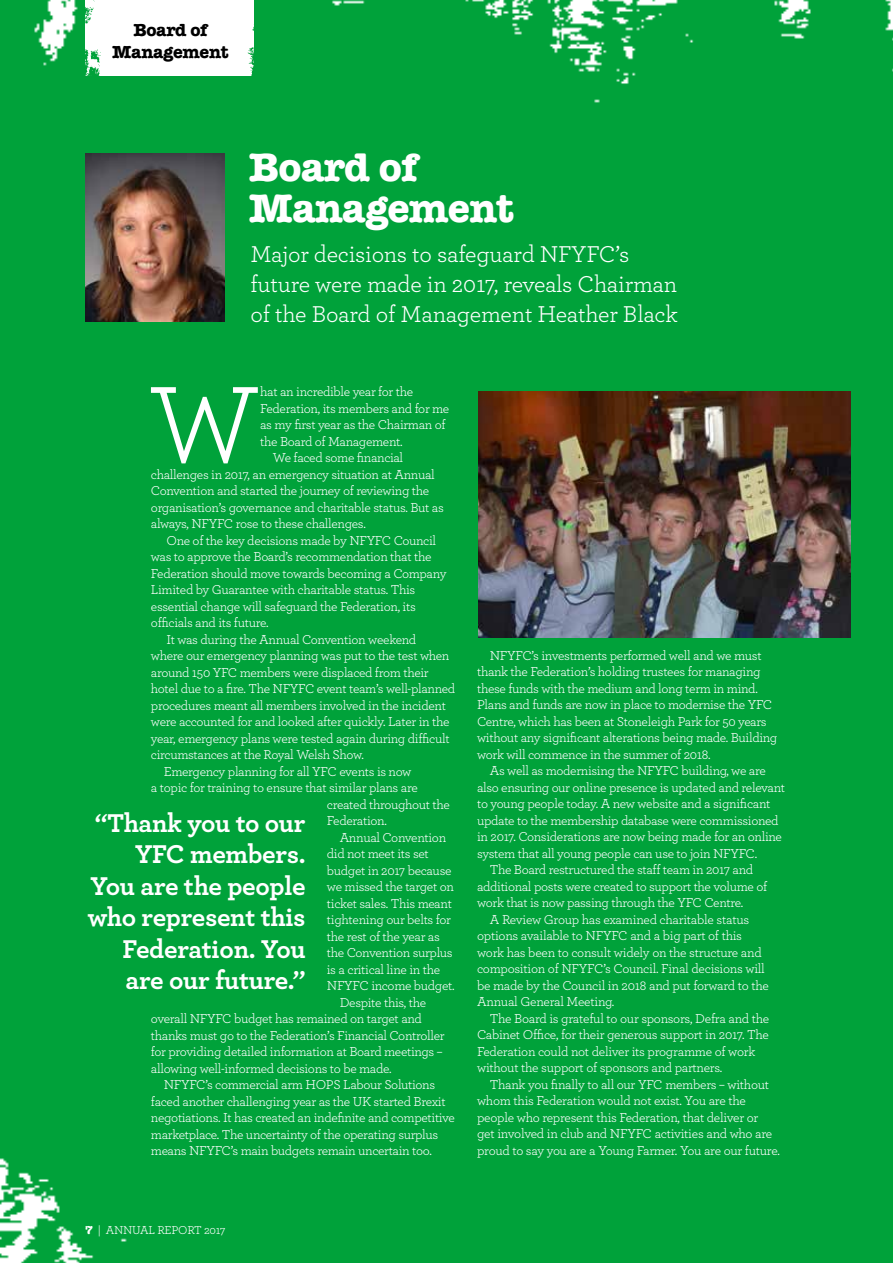
<style>
.page{position:relative;width:893px;height:1263px;background:#00a23a}
.page>*{position:absolute;margin:0;border:0;box-sizing:border-box;transform-origin:0 0}
.t1{font:113.85px "Archer";color:#fff}
.t2{font:700 41.1px/41.1px "American Typewriter";letter-spacing:-.02em;color:#fff}
.t3{font:700 27px/31.5px "Archer";letter-spacing:-.01em;color:#fff;text-align:right}
.t4{font:24px/30px "Archer";letter-spacing:-.01em;color:#fff}
.t5{font:700 18px/22.5px "American Typewriter";letter-spacing:-.02em;color:#000;text-align:center}
.t6{font:13.5px/16.5px "Archer";letter-spacing:-.025em;color:#fff}
.t7{font:12px "Archer";letter-spacing:-.02em;color:#fff}
.s1{font-family:"American Typewriter";font-weight:700}
</style>
<div class="page">
<img style="left:85px;top:154px;width:140px;height:167px">
<img style="left:85px;top:0;width:168px;height:75px">
<img style="left:478px;top:391px;width:372px;height:247px">
<h3 class="t5" style="left:112px;top:18px;width:118px">Board of<br>Management</h3>
<h2 class="t2" style="left:249px;top:145px;width:267px">Board of<br>Management</h2>
<h3 class="t4" style="left:250px;top:238px;width:429px">Major decisions to safeguard NFYFC’s future were made in 2017, reveals Chairman of the Board of Management Heather Black</h3>
<h1 class="t1" style="left:149px;top:353px;width:112px">W</h1>
<p class="t6" style="left:260px;top:383px;width:154px">hat an incredible year for the</p>
<p class="t6" style="left:260px;top:399px;width:191px">Federation, its members and for me</p>
<p class="t6" style="left:260px;top:416px;width:187px">as my first year as the Chairman of</p>
<p class="t6" style="left:260px;top:432px;width:144px">the Board of Management.</p>
<p class="t6" style="left:273px;top:449px;width:132px">We faced some financial</p>
<p class="t6" style="left:151px;top:465px;width:285px">challenges in 2017, an emergency situation at Annual</p>
<p class="t6" style="left:151px;top:482px;width:280px">Convention and started the journey of reviewing the</p>
<p class="t6" style="left:151px;top:498px;width:294px">organisation’s governance and charitable status. But as</p>
<p class="t6" style="left:151px;top:515px;width:216px">always, NFYFC rose to these challenges.</p>
<p class="t6" style="left:166px;top:531px;width:271px">One of the key decisions made by NFYFC Council</p>
<p class="t6" style="left:151px;top:548px;width:282px">was to approve the Board’s recommendation that the</p>
<p class="t6" style="left:151px;top:564px;width:297px">Federation should move towards becoming a Company</p>
<p class="t6" style="left:151px;top:581px;width:266px">Limited by Guarantee with charitable status. This</p>
<p class="t6" style="left:151px;top:597px;width:266px">essential change will safeguard the Federation, its</p>
<p class="t6" style="left:151px;top:614px;width:119px">officials and its future.</p>
<p class="t6" style="left:166px;top:630px;width:251px">It was during the Annual Convention weekend</p>
<p class="t6" style="left:151px;top:647px;width:300px">where our emergency planning was put to the test when</p>
<p class="t6" style="left:151px;top:663px;width:279px">around 150 YFC members were displaced from their</p>
<p class="t6" style="left:151px;top:680px;width:306px">hotel due to a fire. The NFYFC event team’s well-planned</p>
<p class="t6" style="left:151px;top:696px;width:297px">procedures meant all members involved in the incident</p>
<p class="t6" style="left:151px;top:713px;width:300px">were accounted for and looked after quickly. Later in the</p>
<p class="t6" style="left:151px;top:729px;width:300px">year, emergency plans were tested again during difficult</p>
<p class="t6" style="left:151px;top:746px;width:215px">circumstances at the Royal Welsh Show.</p>
<p class="t6" style="left:164px;top:762px;width:249px">Emergency planning for all YFC events is now</p>
<p class="t6" style="left:151px;top:779px;width:268px">a topic for training to ensure that similar plans are</p>
<p class="t6" style="left:327px;top:795px;width:125px">created throughout the</p>
<p class="t6" style="left:327px;top:812px;width:62px">Federation.</p>
<p class="t6" style="left:340px;top:828px;width:108px">Annual Convention</p>
<p class="t6" style="left:327px;top:845px;width:103px">did not meet its set</p>
<p class="t6" style="left:327px;top:861px;width:126px">budget in 2017 because</p>
<p class="t6" style="left:327px;top:878px;width:129px">we missed the target on</p>
<p class="t6" style="left:327px;top:894px;width:127px">ticket sales. This meant</p>
<p class="t6" style="left:327px;top:911px;width:125px">tightening our belts for</p>
<p class="t6" style="left:327px;top:927px;width:114px">the rest of the year as</p>
<p class="t6" style="left:327px;top:944px;width:127px">the Convention surplus</p>
<p class="t6" style="left:327px;top:960px;width:115px">is a critical line in the</p>
<p class="t6" style="left:327px;top:977px;width:129px">NFYFC income budget.</p>
<p class="t6" style="left:340px;top:993px;width:88px">Despite this, the</p>
<p class="t6" style="left:151px;top:1010px;width:272px">overall NFYFC budget has remained on target and</p>
<p class="t6" style="left:151px;top:1026px;width:295px">thanks must go to the Federation’s Financial Controller</p>
<p class="t6" style="left:151px;top:1043px;width:293px">for providing detailed information at Board meetings –</p>
<p class="t6" style="left:151px;top:1059px;width:242px">allowing well-informed decisions to be made.</p>
<p class="t6" style="left:164px;top:1076px;width:273px">NFYFC’s commercial arm HOPS Labour Solutions</p>
<p class="t6" style="left:151px;top:1092px;width:296px">faced another challenging year as the UK started Brexit</p>
<p class="t6" style="left:151px;top:1109px;width:305px">negotiations. It has created an indefinite and competitive</p>
<p class="t6" style="left:151px;top:1125px;width:289px">marketplace. The uncertainty of the operating surplus</p>
<p class="t6" style="left:151px;top:1142px;width:282px">means NFYFC’s main budgets remain uncertain too.</p>
<h3 class="t3" style="left:88px;top:806px;width:219px">“Thank you to our<br>YFC members.<br>You are the people who represent this<br>Federation. You are our future.”</h3>
<p class="t6" style="left:477px;top:647px;width:302px;text-indent:13px">NFYFC’s investments performed well and we must thank the Federation’s holding trustees for managing these funds with the medium and long term in mind.<br>Plans and funds are now in place to modernise the YFC Centre, which has been at Stoneleigh Park for 50 years without any significant alterations being made. Building work will commence in the summer of 2018.</p>
<p class="t6" style="left:490px;top:762px;width:278px">As well as modernising the NFYFC building, we are</p>
<p class="t6" style="left:477px;top:779px;width:310px">also ensuring our online presence is updated and relevant</p>
<p class="t6" style="left:477px;top:795px;width:295px">to young people today. A new website and a significant</p>
<p class="t6" style="left:477px;top:812px;width:303px">update to the membership database were commissioned</p>
<p class="t6" style="left:477px;top:828px;width:306px">in 2017. Considerations are now being made for an online</p>
<p class="t6" style="left:477px;top:845px;width:282px">system that all young people can use to join NFYFC.</p>
<p class="t6" style="left:490px;top:861px;width:265px">The Board restructured the staff team in 2017 and</p>
<p class="t6" style="left:477px;top:878px;width:292px">additional posts were created to support the volume of</p>
<p class="t6" style="left:477px;top:894px;width:268px">work that is now passing through the YFC Centre.</p>
<p class="t6" style="left:490px;top:911px;width:261px">A Review Group has examined charitable status</p>
<p class="t6" style="left:477px;top:927px;width:266px">options available to NFYFC and a big part of this</p>
<p class="t6" style="left:477px;top:944px;width:286px">work has been to consult widely on the structure and</p>
<p class="t6" style="left:477px;top:960px;width:289px">composition of NFYFC’s Council. Final decisions will</p>
<p class="t6" style="left:477px;top:977px;width:293px">be made by the Council in 2018 and put forward to the</p>
<p class="t6" style="left:477px;top:993px;width:139px">Annual General Meeting.</p>
<p class="t6" style="left:490px;top:1010px;width:281px">The Board is grateful to our sponsors, Defra and the</p>
<p class="t6" style="left:477px;top:1026px;width:293px">Cabinet Office, for their generous support in 2017. The</p>
<p class="t6" style="left:477px;top:1043px;width:280px">Federation could not deliver its programme of work</p>
<p class="t6" style="left:477px;top:1059px;width:247px">without the support of sponsors and partners.</p>
<p class="t6" style="left:490px;top:1076px;width:281px">Thank you finally to all our YFC members – without</p>
<p class="t6" style="left:477px;top:1092px;width:270px">whom this Federation would not exist. You are the</p>
<p class="t6" style="left:477px;top:1109px;width:283px">people who represent this Federation, that deliver or</p>
<p class="t6" style="left:477px;top:1125px;width:297px">get involved in club and NFYFC activities and who are</p>
<p class="t6" style="left:477px;top:1142px;width:304px">proud to say you are a Young Farmer. You are our future.</p>
<p class="t7" style="left:85px;top:1223px;width:142px"><span class="s1">7</span> | ANNUAL REPORT 2017</p>
</div>
